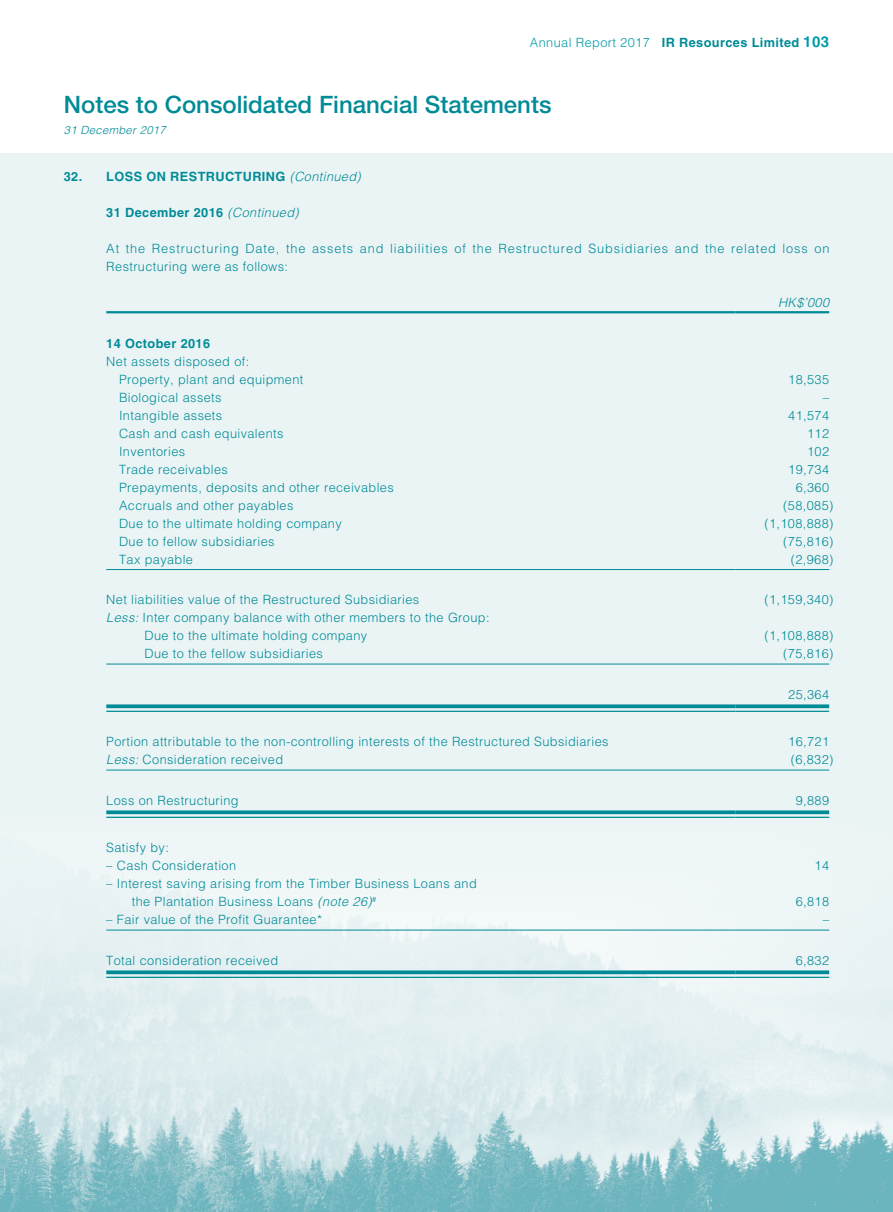
<style>
.page{position:relative;width:893px;height:1212px;background:#fff}
.page>*{position:absolute;margin:0;border:0;box-sizing:border-box;transform-origin:0 0}
.t1{font:500 24px "Helvetica Neue LT Std";color:#008b97}
.t2{font:300 12.75px/18px "Helvetica LT Std";letter-spacing:.03em;color:#008b97}
.t3{font:300 12.75px/18px "Helvetica LT Std";letter-spacing:.07em;color:#008b97}
.t4{font:700 12.75px "Helvetica LT Std";letter-spacing:.03em;color:#008b97}
.t5{font:italic 300 12.75px "Helvetica LT Std";color:#008b97}
.t6{font:italic 300 11.25px "Helvetica LT Std";letter-spacing:.03em;color:#008b97}
.s1{font-weight:300;color:#009ca8}
.s2{font-size:15px;color:#009ca8}
.s3{font-weight:300;font-style:italic}
.s4{font-style:italic}
</style>
<div class="page">
<div style="left:0;top:154px;width:893px;height:983px;background:#ebf4f5"></div>
<img style="left:0;top:810px;width:893px;height:402px">
<hr style="left:106px;top:311px;width:630px;height:2px;background:#008b97">
<hr style="left:736px;top:311px;width:93px;height:2px;background:#008b97">
<hr style="left:106px;top:569px;width:630px;height:1px;background:#008b97">
<hr style="left:736px;top:569px;width:93px;height:1px;background:#008b97">
<hr style="left:106px;top:664px;width:630px;height:1px;background:#008b97">
<hr style="left:736px;top:664px;width:93px;height:1px;background:#008b97">
<svg style="left:106px;top:704px;width:630px;height:4px;background:#1996a1"></svg>
<hr style="left:106px;top:711px;width:630px;height:1px;background:#008b97">
<svg style="left:736px;top:704px;width:93px;height:4px"></svg>
<hr style="left:736px;top:711px;width:93px;height:1px;background:#008b97">
<hr style="left:106px;top:770px;width:630px;height:1px;background:#008b97">
<hr style="left:736px;top:770px;width:93px;height:1px;background:#008b97">
<svg style="left:106px;top:810px;width:630px;height:4px;background:#1a96a1"></svg>
<hr style="left:106px;top:817px;width:630px;height:1px;background:#008b97">
<svg style="left:736px;top:810px;width:93px;height:4px"></svg>
<hr style="left:736px;top:817px;width:93px;height:1px;background:#008b97">
<hr style="left:106px;top:930px;width:630px;height:1px;background:#008b97">
<hr style="left:736px;top:930px;width:93px;height:1px;background:#008b97">
<svg style="left:106px;top:970px;width:630px;height:4px;background:#1a96a1"></svg>
<hr style="left:106px;top:977px;width:630px;height:1px;background:#008b97">
<svg style="left:736px;top:970px;width:93px;height:4px"></svg>
<hr style="left:736px;top:977px;width:93px;height:1px;background:#008b97">
<p class="t4" style="left:530px;top:35px;width:301px"><span class="s1">Annual Report 2017</span> IR Resources Limited <span class="s2">103</span></p>
<h1 class="t1" style="left:64px;top:90px;width:489px">Notes to Consolidated Financial Statements</h1>
<p class="t6" style="left:64px;top:123px;width:103px">31 December 2017</p>
<p class="t4" style="left:64px;top:169px;width:299px">32. LOSS ON RESTRUCTURING <span class="s3">(Continued)</span></p>
<p class="t4" style="left:106px;top:205px;width:194px">31 December 2016 <span class="s3">(Continued)</span></p>
<p class="t3" style="left:106px;top:239px;width:725px">At the Restructuring Date, the assets and liabilities of the Restructured Subsidiaries and the related loss on<br>Restructuring were as follows:</p>
<p class="t5" style="left:778px;top:295px;width:53px">HK$’000</p>
<p class="t4" style="left:106px;top:335px;width:105px">14 October 2016</p>
<p class="t2" style="left:119px;top:352px;width:186px;text-indent:-13px">Net assets disposed of:<br>Property, plant and equipment</p>
<p class="t2" style="left:788px;top:370px;width:42px">18,535</p>
<p class="t2" style="left:119px;top:388px;width:104px">Biological assets</p>
<p class="t2" style="left:823px;top:388px;width:8px">–</p>
<p class="t2" style="left:119px;top:406px;width:105px">Intangible assets</p>
<p class="t2" style="left:788px;top:406px;width:42px">41,574</p>
<p class="t2" style="left:119px;top:424px;width:166px">Cash and cash equivalents</p>
<p class="t2" style="left:807px;top:424px;width:24px">112</p>
<p class="t2" style="left:119px;top:442px;width:68px">Inventories</p>
<p class="t2" style="left:807px;top:442px;width:24px">102</p>
<p class="t2" style="left:119px;top:460px;width:110px">Trade receivables</p>
<p class="t2" style="left:788px;top:460px;width:42px">19,734</p>
<p class="t2" style="left:119px;top:478px;width:276px">Prepayments, deposits and other receivables</p>
<p class="t2" style="left:796px;top:478px;width:35px">6,360</p>
<p class="t2" style="left:119px;top:496px;width:176px">Accruals and other payables</p>
<p class="t2" style="left:783px;top:496px;width:52px">(58,085)</p>
<p class="t2" style="left:119px;top:514px;width:224px">Due to the ultimate holding company</p>
<p class="t2" style="left:764px;top:514px;width:71px">(1,108,888)</p>
<p class="t2" style="left:119px;top:532px;width:157px">Due to fellow subsidiaries</p>
<p class="t2" style="left:783px;top:532px;width:52px">(75,816)</p>
<p class="t2" style="left:119px;top:550px;width:75px">Tax payable</p>
<p class="t2" style="left:791px;top:550px;width:44px">(2,968)</p>
<p class="t2" style="left:106px;top:590px;width:314px">Net liabilities value of the Restructured Subsidiaries</p>
<p class="t2" style="left:764px;top:590px;width:71px">(1,159,340)</p>
<p class="t2" style="left:145px;top:608px;width:347px;text-indent:-38px"><span class="s4">Less:</span> Inter company balance with other members to the Group:<br>Due to the ultimate holding company</p>
<p class="t2" style="left:764px;top:626px;width:71px">(1,108,888)</p>
<p class="t2" style="left:145px;top:644px;width:180px">Due to the fellow subsidiaries</p>
<p class="t2" style="left:783px;top:644px;width:52px">(75,816)</p>
<p class="t2" style="left:788px;top:685px;width:42px">25,364</p>
<p class="t2" style="left:106px;top:732px;width:504px">Portion attributable to the non-controlling interests of the Restructured Subsidiaries</p>
<p class="t2" style="left:788px;top:732px;width:42px">16,721</p>
<p class="t2" style="left:106px;top:750px;width:178px"><span class="s4">Less:</span> Consideration received</p>
<p class="t2" style="left:791px;top:750px;width:44px">(6,832)</p>
<p class="t2" style="left:106px;top:791px;width:134px">Loss on Restructuring</p>
<p class="t2" style="left:796px;top:791px;width:35px">9,889</p>
<p class="t2" style="left:106px;top:838px;width:64px">Satisfy by:</p>
<p class="t2" style="left:106px;top:856px;width:131px">– Cash Consideration</p>
<p class="t2" style="left:815px;top:856px;width:16px">14</p>
<p class="t2" style="left:132px;top:874px;width:346px;text-indent:-26px">– Interest saving arising from the Timber Business Loans and the Plantation Business Loans <span class="s4">(note 26)</span><sup>#</sup></p>
<p class="t2" style="left:796px;top:892px;width:35px">6,818</p>
<p class="t2" style="left:106px;top:910px;width:217px">– Fair value of the Profit Guarantee*</p>
<p class="t2" style="left:823px;top:910px;width:8px">–</p>
<p class="t2" style="left:106px;top:951px;width:173px">Total consideration received</p>
<p class="t2" style="left:796px;top:951px;width:35px">6,832</p>
</div>
